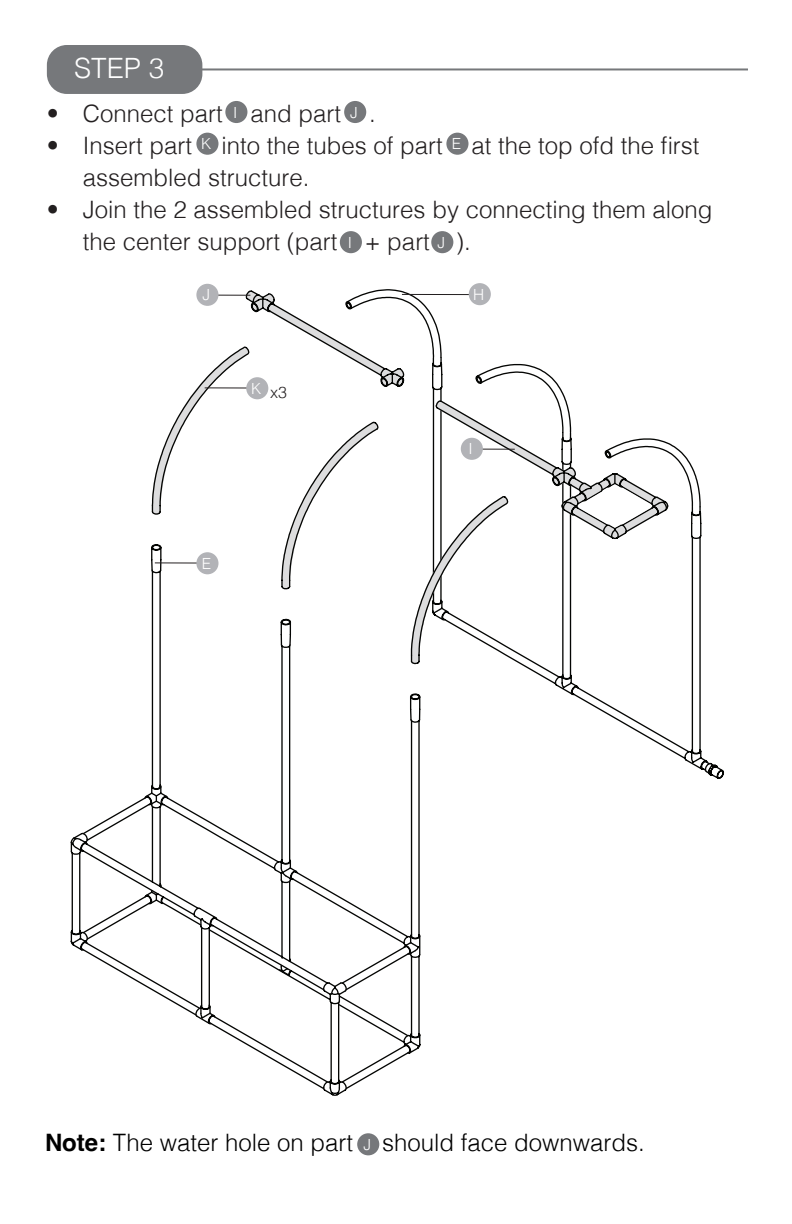
<style>
.page{position:relative;width:792px;height:1224px;background:#fff}
.page>*{position:absolute;margin:0;border:0;box-sizing:border-box;transform-origin:0 0}
.t1{font:300 28px "Helvetica";color:#fff}
.t2{font:300 24px/32px "Helvetica";color:#231f20}
.t3{font:300 24px "Helvetica";color:#000}
.t4{font:300 16px "Helvetica";color:#231f20}
.t5{font:300 15.4px "Helvetica";color:#fff}
.s1{font-weight:700}
</style>
<div class="page">
<svg style="left:520px;top:443px;width:204px;height:336px"></svg>
<svg style="left:70px;top:346px;width:351px;height:744px"></svg>
<svg style="left:245px;top:289px;width:424px;height:251px"></svg>
<svg style="left:411px;top:400px;width:257px;height:264px"></svg>
<hr style="left:103px;top:68px;width:645px;height:2px;background:#76787b">
<div style="left:47px;top:45px;width:155px;height:49px;background:#76787b;border-radius:20px"></div>
<hr style="left:402px;top:294px;width:71px;height:1px;background:#231f20">
<hr style="left:204px;top:295px;width:46px;height:1px;background:#231f20">
<hr style="left:468px;top:449px;width:47px;height:1px;background:#231f20">
<hr style="left:205px;top:388px;width:46px;height:1px;background:#231f20">
<hr style="left:155px;top:563px;width:47px;height:1px;background:#231f20">
<div style="left:469px;top:283px;width:22px;height:22px;background:#b2b3b7;border-radius:50%"></div>
<div style="left:196px;top:284px;width:22px;height:22px;background:#b2b3b7;border-radius:50%"></div>
<div style="left:461px;top:438px;width:22px;height:22px;background:#b2b3b7;border-radius:50%"></div>
<div style="left:246px;top:377px;width:22px;height:22px;background:#b2b3b7;border-radius:50%"></div>
<div style="left:196px;top:552px;width:22px;height:22px;background:#b2b3b7;border-radius:50%"></div>
<div style="left:225px;top:101px;width:22px;height:22px;background:#76787b;border-radius:50%"></div>
<div style="left:446px;top:133px;width:23px;height:22px;background:#76787b;border-radius:50%"></div>
<div style="left:340px;top:231px;width:22px;height:22px;background:#76787b;border-radius:50%"></div>
<div style="left:431px;top:231px;width:22px;height:22px;background:#76787b;border-radius:50%"></div>
<div style="left:357px;top:1133px;width:22px;height:22px;background:#76787b;border-radius:50%"></div>
<div style="left:344px;top:101px;width:22px;height:22px;background:#76787b;border-radius:50%"></div>
<div style="left:196px;top:133px;width:22px;height:22px;background:#76787b;border-radius:50%"></div>
<p class="t1" style="left:74px;top:44px;width:92px">STEP 3</p>
<p class="t2" style="left:47px;top:95px;width:330px">• Connect part and part .</p>
<p class="t2" style="left:83px;top:127px;width:618px;text-indent:-36px">• Insert part into the tubes of part at the top ofd the first assembled structure.</p>
<p class="t2" style="left:83px;top:191px;width:631px;text-indent:-36px">• Join the 2 assembled structures by connecting them along the center support (part + part ).</p>
<p class="t5" style="left:233px;top:99px;width:6px">I</p>
<p class="t5" style="left:350px;top:99px;width:9px">J</p>
<p class="t5" style="left:201px;top:131px;width:12px">K</p>
<p class="t5" style="left:452px;top:131px;width:11px">E</p>
<p class="t5" style="left:348px;top:229px;width:6px">I</p>
<p class="t5" style="left:437px;top:229px;width:9px">J</p>
<p class="t5" style="left:203px;top:282px;width:9px">J</p>
<p class="t5" style="left:473px;top:281px;width:13px">H</p>
<p class="t5" style="left:251px;top:375px;width:12px">K</p>
<p class="t4" style="left:270px;top:379px;width:18px">x3</p>
<p class="t5" style="left:202px;top:550px;width:11px">E</p>
<p class="t5" style="left:469px;top:436px;width:6px">I</p>
<p class="t3" style="left:45px;top:1122px;width:601px"><span class="s1">Note:</span> The water hole on part should face downwards.</p>
<p class="t5" style="left:363px;top:1131px;width:9px">J</p>
</div>
